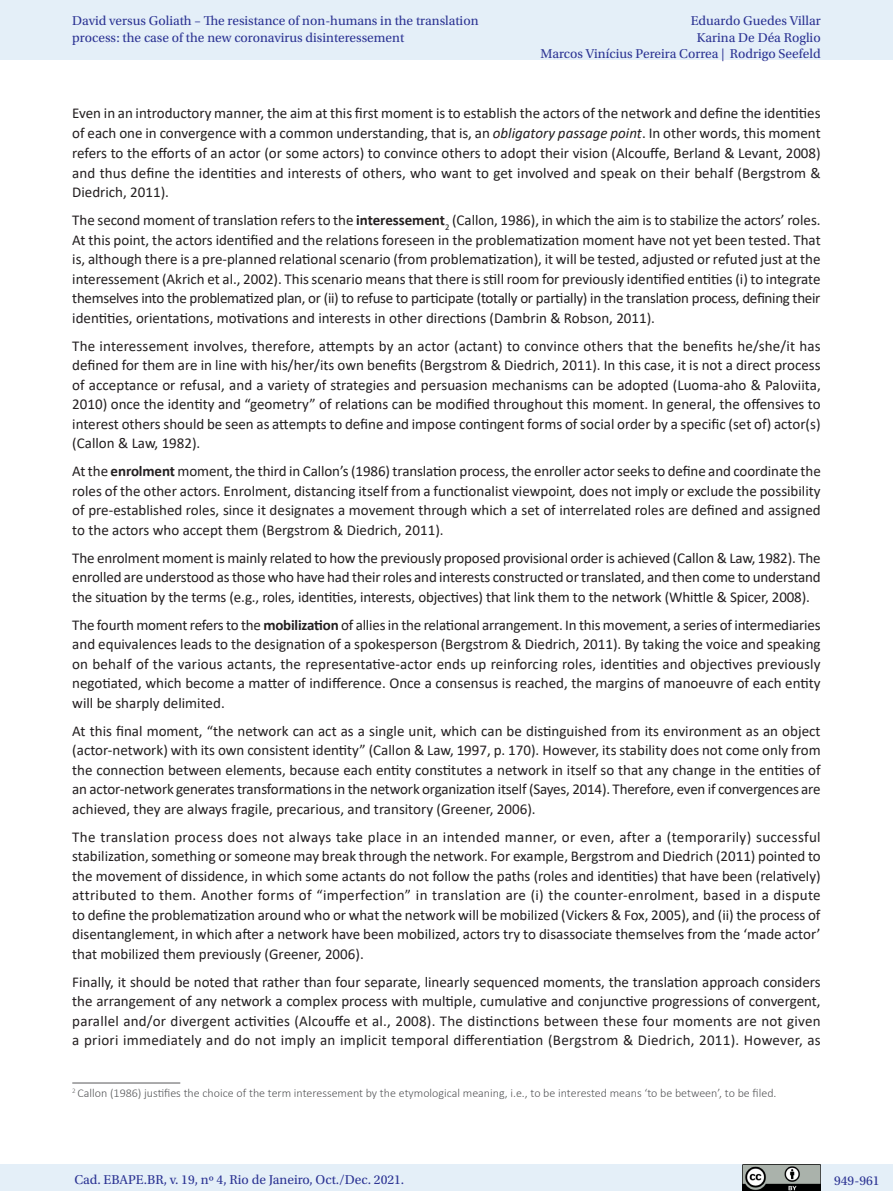
<style>
.page{position:relative;width:893px;height:1191px;background:#fff}
.page>*{position:absolute;margin:0;border:0;box-sizing:border-box;transform-origin:0 0}
._06_0_texto{font:15px/19.5px "Calibri";color:#231f20;text-align:justify}
.t1{font:13.5px/16.5px "Utopia Std";color:#2b3393}
._06_3_nota_de_rodape{font:300 12px "Calibri";color:#57585a}
.s1{font-style:italic}
.s2{font-weight:700}
</style>
<div class="page">
<div style="left:0;top:0;width:893px;height:60px;background:#e4eff8"></div>
<div style="left:0;top:1164px;width:893px;height:27px;background:#e4eff8"></div>
<img style="left:743px;top:1164px;width:78px;height:27px">
<hr style="left:72px;top:1082px;width:108px;height:1px;background:#57585a">
<p class="t1" style="left:72px;top:13px;width:408px">David versus Goliath – The resistance of non-humans in the translation process: the case of the new coronavirus disinteressement</p>
<p class="t1" style="left:541px;top:13px;width:282px;text-align:right">Eduardo Guedes Villar<br>Karina De Déa Roglio<br>Marcos Vinícius Pereira Correa | Rodrigo Seefeld</p>
<p class="_06_0_texto" style="left:72px;top:102px;width:750px">Even in an introductory manner, the aim at this first moment is to establish the actors of the network and define the identities of each one in convergence with a common understanding, that is, an <span class="s1">obligatory passage point</span>. In other words, this moment refers to the efforts of an actor (or some actors) to convince others to adopt their vision (Alcouffe, Berland &amp; Levant, 2008) and thus define the identities and interests of others, who want to get involved and speak on their behalf (Bergstrom &amp; Diedrich, 2011).</p>
<p class="_06_0_texto" style="left:72px;top:210px;width:750px">The second moment of translation refers to the <span class="s2">interessement</span><sub>2</sub> (Callon, 1986), in which the aim is to stabilize the actors’ roles.<br>At this point, the actors identified and the relations foreseen in the problematization moment have not yet been tested. That is, although there is a pre-planned relational scenario (from problematization), it will be tested, adjusted or refuted just at the interessement (Akrich et al., 2002). This scenario means that there is still room for previously identified entities (i) to integrate themselves into the problematized plan, or (ii) to refuse to participate (totally or partially) in the translation process, defining their identities, orientations, motivations and interests in other directions (Dambrin &amp; Robson, 2011).</p>
<p class="_06_0_texto" style="left:72px;top:335px;width:750px">The interessement involves, therefore, attempts by an actor (actant) to convince others that the benefits he/she/it has defined for them are in line with his/her/its own benefits (Bergstrom &amp; Diedrich, 2011). In this case, it is not a direct process of acceptance or refusal, and a variety of strategies and persuasion mechanisms can be adopted (Luoma-aho &amp; Paloviita, 2010) once the identity and “geometry” of relations can be modified throughout this moment. In general, the offensives to interest others should be seen as attempts to define and impose contingent forms of social order by a specific (set of) actor(s) (Callon &amp; Law, 1982).</p>
<p class="_06_0_texto" style="left:72px;top:461px;width:750px">At the <span class="s2">enrolment</span> moment, the third in Callon’s (1986) translation process, the enroller actor seeks to define and coordinate the roles of the other actors. Enrolment, distancing itself from a functionalist viewpoint<span class="s1">,</span> does not imply or exclude the possibility of pre-established roles, since it designates a movement through which a set of interrelated roles are defined and assigned to the actors who accept them (Bergstrom &amp; Diedrich, 2011).</p>
<p class="_06_0_texto" style="left:72px;top:547px;width:750px">The enrolment moment is mainly related to how the previously proposed provisional order is achieved (Callon &amp; Law, 1982). The enrolled are understood as those who have had their roles and interests constructed or translated, and then come to understand the situation by the terms (e.g., roles, identities, interests, objectives) that link them to the network (Whittle &amp; Spicer, 2008).</p>
<p class="_06_0_texto" style="left:72px;top:614px;width:750px">The fourth moment refers to the <span class="s2">mobilization</span> of allies in the relational arrangement. In this movement, a series of intermediaries and equivalences leads to the designation of a spokesperson (Bergstrom &amp; Diedrich, 2011). By taking the voice and speaking on behalf of the various actants, the representative-actor ends up reinforcing roles, identities and objectives previously negotiated, which become a matter of indifference. Once a consensus is reached, the margins of manoeuvre of each entity will be sharply delimited.</p>
<p class="_06_0_texto" style="left:72px;top:720px;width:750px">At this final moment, “the network can act as a single unit, which can be distinguished from its environment as an object (actor-network) with its own consistent identity” (Callon &amp; Law, 1997, p. 170). However, its stability does not come only from the connection between elements, because each entity constitutes a network in itself so that any change in the entities of an actor-network generates transformations in the network organization itself (Sayes, 2014). Therefore, even if convergences are achieved, they are always fragile, precarious, and transitory (Greener, 2006).</p>
<p class="_06_0_texto" style="left:72px;top:826px;width:750px">The translation process does not always take place in an intended manner, or even, after a (temporarily) successful stabilization, something or someone may break through the network. For example, Bergstrom and Diedrich (2011) pointed to the movement of dissidence, in which some actants do not follow the paths (roles and identities) that have been (relatively) attributed to them. Another forms of “imperfection” in translation are (i) the counter-enrolment, based in a dispute to define the problematization around who or what the network will be mobilized (Vickers &amp; Fox, 2005), and (ii) the process of disentanglement, in which after a network have been mobilized, actors try to disassociate themselves from the ‘made actor’ that mobilized them previously (Greener, 2006).</p>
<p class="_06_0_texto" style="left:72px;top:971px;width:750px">Finally, it should be noted that rather than four separate, linearly sequenced moments, the translation approach considers the arrangement of any network a complex process with multiple, cumulative and conjunctive progressions of convergent, parallel and/or divergent activities (Alcouffe et al., 2008). The distinctions between these four moments are not given a priori immediately and do not imply an implicit temporal differentiation (Bergstrom &amp; Diedrich, 2011). However, as</p>
<p class="_06_3_nota_de_rodape" style="left:72px;top:1086px;width:706px"><sup>2</sup> Callon (1986) justifies the choice of the term interessement by the etymological meaning, i.e., to be interested means ‘to be between’, to be filed.</p>
<p class="t1" style="left:74px;top:1171px;width:332px">Cad. EBAPE.BR, v. 19, nº 4, Rio de Janeiro, Oct./Dec. 2021.</p>
<p class="t1" style="left:834px;top:1172px;width:47px">949-961</p>
</div>
